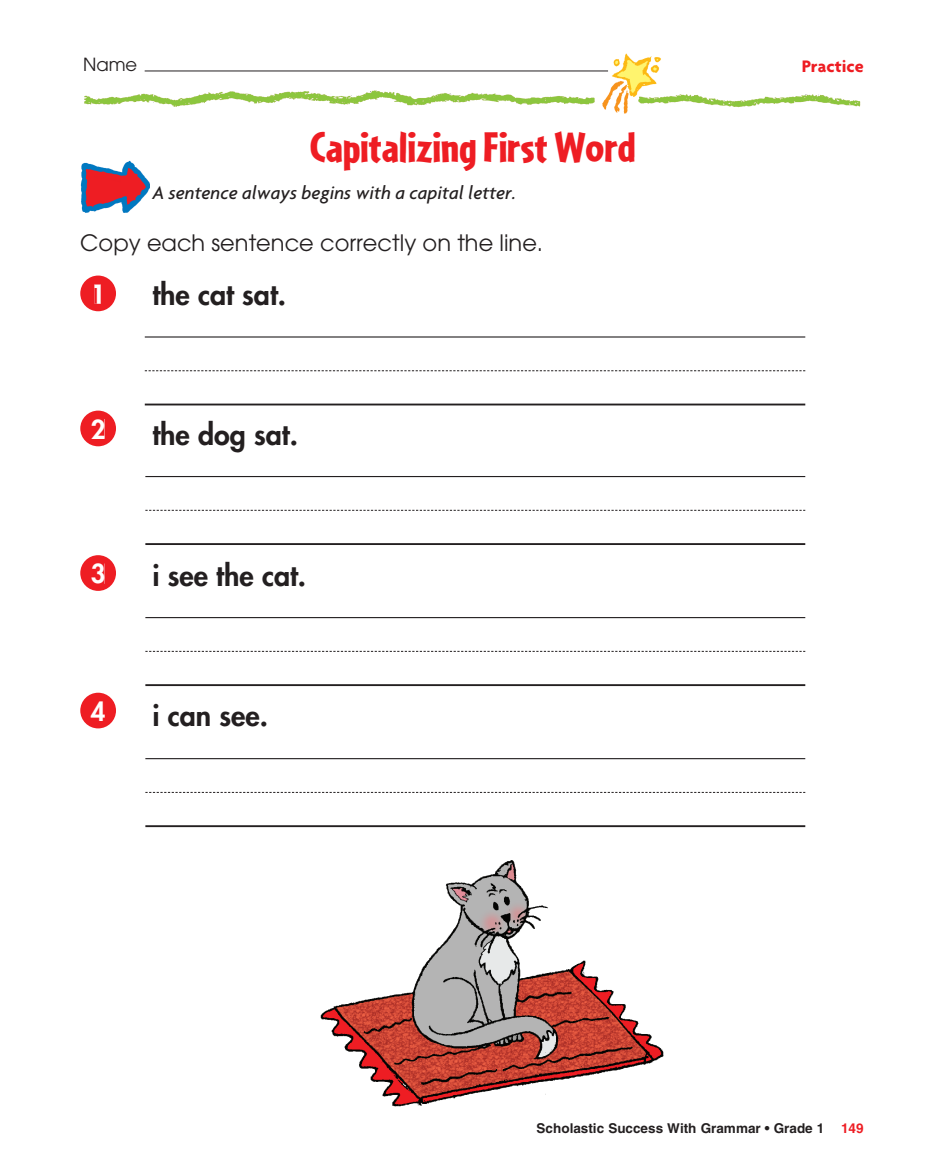
<style>
.page{position:relative;width:945px;height:1174px;background:#fff}
.page>*{position:absolute;margin:0;border:0;box-sizing:border-box;transform-origin:0 0}
.t1{font:900 45px "Cafeteria";color:#ee1d23}
.t2{font:28.5px "IPG Futura Heavy V01";color:#231f20}
.t3{font:800 25.5px "Futura";color:#fff}
.t4{font:22.5px "Avant Garde";color:#231f20}
.t5{font:italic 500 19.5px "Agenda";color:#231f20}
.t6{font:700 18px "Agenda";color:#ee1d23}
.t7{font:18px "Avant Garde";color:#231f20}
.t8{font:700 13.5px "Helvetica";color:#231f20}
.s1{color:#ee1d23}
</style>
<div class="page">
<img style="left:84px;top:53px;width:777px;height:61px">
<hr style="left:145px;top:71px;width:463px;height:1px;background:#231f20">
<img style="left:80px;top:161px;width:69px;height:52px">
<hr style="left:145px;top:543px;width:660px;height:2px;background:#231f20">
<svg style="left:145px;top:510px;width:660px;height:1px"></svg>
<hr style="left:145px;top:476px;width:660px;height:1px;background:#231f20">
<hr style="left:145px;top:403px;width:660px;height:2px;background:#231f20">
<svg style="left:145px;top:370px;width:660px;height:1px"></svg>
<hr style="left:145px;top:336px;width:660px;height:1px;background:#231f20">
<hr style="left:145px;top:684px;width:660px;height:2px;background:#231f20">
<svg style="left:145px;top:651px;width:660px;height:1px"></svg>
<hr style="left:145px;top:617px;width:660px;height:1px;background:#231f20">
<hr style="left:145px;top:825px;width:660px;height:2px;background:#231f20">
<svg style="left:145px;top:792px;width:660px;height:1px"></svg>
<hr style="left:145px;top:758px;width:660px;height:1px;background:#231f20">
<img style="left:320px;top:860px;width:344px;height:247px">
<svg style="left:80px;top:275px;width:36px;height:36px"></svg>
<svg style="left:80px;top:410px;width:36px;height:36px"></svg>
<div style="left:91px;top:419px;width:13px;height:20px;background:#ee1d23"></div>
<svg style="left:80px;top:555px;width:36px;height:36px"></svg>
<div style="left:91px;top:563px;width:13px;height:21px;background:#ee1d23"></div>
<svg style="left:80px;top:692px;width:36px;height:36px"></svg>
<div style="left:91px;top:701px;width:14px;height:20px;background:#ee1d23"></div>
<p class="t7" style="left:83px;top:54px;width:56px">Name</p>
<p class="t6" style="left:801px;top:55px;width:63px">Practice</p>
<h1 class="t1" style="left:310px;top:121px;width:327px">Capitalizing First Word</h1>
<p class="t5" style="left:152px;top:180px;width:365px">A sentence always begins with a capital letter.</p>
<p class="t4" style="left:80px;top:230px;width:464px">Copy each sentence correctly on the line.</p>
<h2 class="t2" style="left:152px;top:276px;width:135px">the cat sat.</h2>
<h3 class="t3" style="left:91px;top:278px;width:16px">1</h3>
<h3 class="t3" style="left:91px;top:413px;width:16px">2</h3>
<h2 class="t2" style="left:152px;top:416px;width:147px">the dog sat.</h2>
<h3 class="t3" style="left:91px;top:558px;width:16px">3</h3>
<h2 class="t2" style="left:152px;top:556px;width:155px">i see the cat.</h2>
<h3 class="t3" style="left:91px;top:695px;width:16px">4</h3>
<h2 class="t2" style="left:152px;top:696px;width:117px">i can see.</h2>
<p class="t8" style="left:536px;top:1120px;width:328px">Scholastic Success With Grammar • Grade 1 <span class="s1">149</span></p>
</div>
